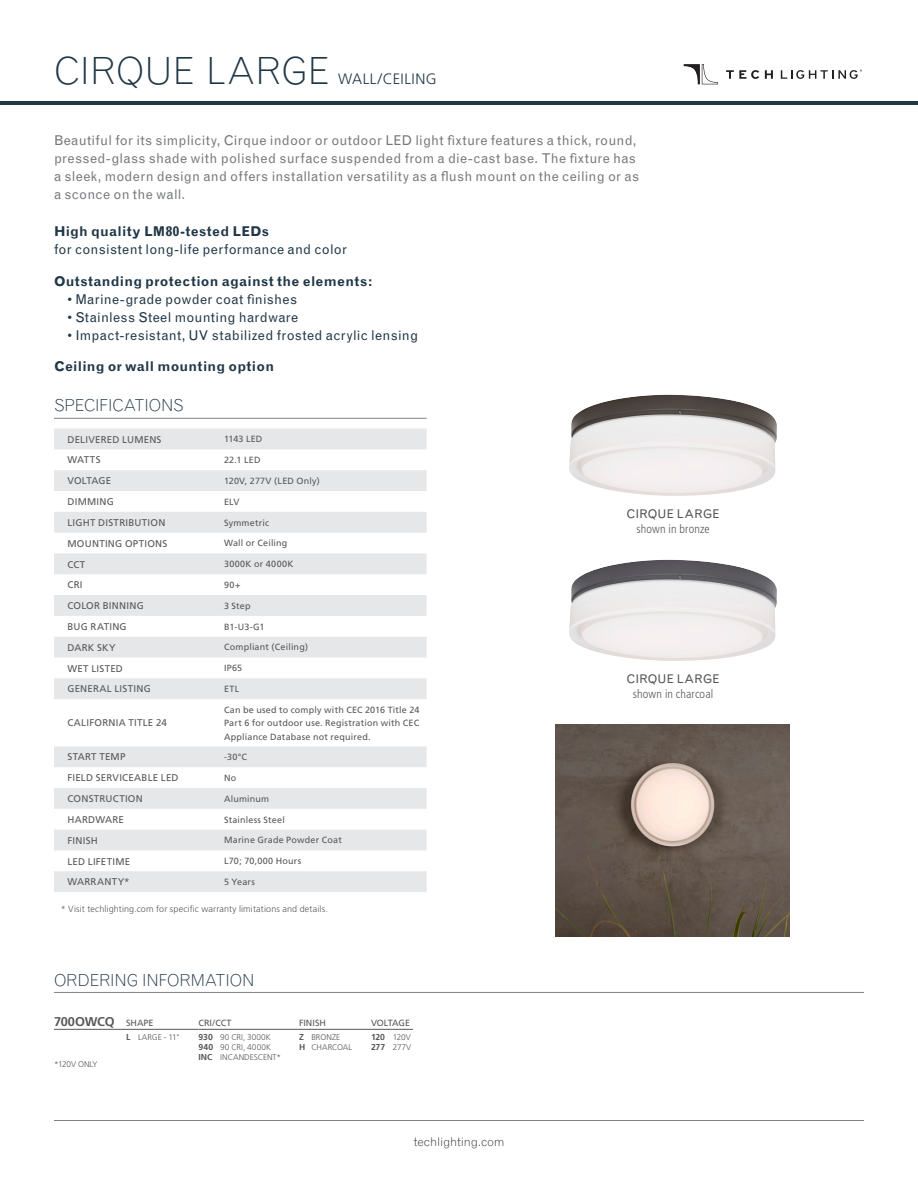
<style>
.page{position:relative;width:918px;height:1188px;background:#fff}
.page>*{position:absolute;margin:0;border:0;box-sizing:border-box;transform-origin:0 0}
.t1{font:300 37.5px "Grotesque";color:#203746}
.Spec_Header{font:300 16.5px "Grotesque";letter-spacing:-.015em;color:#203746}
.t2{font:300 15px "Frutiger";letter-spacing:.035em;color:#203746}
.t3{font:13.5px/18px "Grotesque";letter-spacing:.02em;color:#76787b}
.Sub-bullet{font:13.5px/18px "Grotesque";letter-spacing:.02em;color:#203746}
.Sub-bullet-2{font:700 13.5px "Grotesque";letter-spacing:.02em;color:#203746}
.Product_Options_Head{font:700 12.75px "Frutiger";letter-spacing:-.02em;color:#57585a}
.Product_Detail{font:300 condensed 12px "Frutiger";letter-spacing:.01em;color:#57585a}
.Product{font:12px "Grotesque";letter-spacing:.01em;color:#57585a}
.t4{font:300 12px "Grotesque";letter-spacing:-.01em;color:#231f20}
.t5{font:9.75px "Frutiger";letter-spacing:.025em;color:#57585a}
.t6{font:9.75px "Frutiger";color:#57585a}
.Product_Options_Head-2{font:9px/13.5px "Frutiger";letter-spacing:.02em;color:#57585a;text-align:justify}
.t7{font:300 9px "Frutiger";letter-spacing:.015em;color:#57585a}
.Product_Options_Head-3{font:9px "Frutiger";letter-spacing:.045em;color:#57585a}
.Product_Options_Head-4{font:9px "Frutiger";letter-spacing:-.02em;color:#57585a}
.Product_Options{font:300 8.25px "Frutiger";color:#57585a}
.s1{font-weight:700}
.s2{font-weight:700;font-size:8.7px}
</style>
<div class="page">
<svg style="left:726px;top:70px;width:33px;height:9px"></svg>
<svg style="left:765px;top:70px;width:8px;height:9px"></svg>
<svg style="left:781px;top:70px;width:81px;height:9px"></svg>
<svg style="left:684px;top:64px;width:34px;height:20px"></svg>
<hr style="left:0;top:101px;width:918px;height:4px;background:#203746">
<hr style="left:54px;top:1120px;width:810px;height:1px;background:#808285">
<img style="left:569px;top:395px;width:208px;height:101px">
<img style="left:569px;top:560px;width:208px;height:101px">
<img style="left:555px;top:725px;width:234px;height:211px">
<hr style="left:54px;top:992px;width:810px;height:1px;background:#808285">
<hr style="left:54px;top:1029px;width:72px;height:1px;background:#57585a">
<hr style="left:126px;top:1029px;width:73px;height:1px;background:#57585a">
<hr style="left:199px;top:1029px;width:100px;height:1px;background:#57585a">
<hr style="left:299px;top:1029px;width:72px;height:1px;background:#57585a">
<hr style="left:371px;top:1029px;width:42px;height:1px;background:#57585a">
<svg style="left:54px;top:429px;width:373px;height:463px"></svg>
<hr style="left:54px;top:418px;width:373px;height:1px;background:#808285">
<p class="t1" style="left:54px;top:48px;width:278px">CIRQUE LARGE</p>
<p class="t2" style="left:338px;top:70px;width:100px">WALL/CEILING</p>
<p class="t3" style="left:54px;top:132px;width:587px">Beautiful for its simplicity, Cirque indoor or outdoor LED light fixture features a thick, round, pressed-glass shade with polished surface suspended from a die-cast base. The fixture has a sleek, modern design and offers installation versatility as a flush mount on the ceiling or as a sconce on the wall.</p>
<p class="Sub-bullet" style="left:54px;top:223px;width:295px"><span class="s1">High quality LM80-tested LEDs<br></span>for consistent long-life performance and color</p>
<p class="Sub-bullet-2" style="left:54px;top:273px;width:320px">Outstanding protection against the elements:</p>
<p class="Sub-bullet" style="left:68px;top:290px;width:231px">• Marine-grade powder coat finishes</p>
<p class="Sub-bullet" style="left:68px;top:308px;width:232px">• Stainless Steel mounting hardware</p>
<p class="Sub-bullet" style="left:68px;top:326px;width:352px">• Impact-resistant, UV stabilized frosted acrylic lensing</p>
<p class="Sub-bullet-2" style="left:54px;top:359px;width:222px">Ceiling or wall mounting option</p>
<p class="Spec_Header" style="left:54px;top:396px;width:131px">SPECIFICATIONS</p>
<p class="t5" style="left:68px;top:434px;width:96px">DELIVERED LUMENS</p>
<p class="Product_Options_Head-2" style="left:224px;top:433px;width:40px">1143 LED</p>
<p class="t5" style="left:68px;top:454px;width:35px">WATTS</p>
<p class="Product_Options_Head-2" style="left:224px;top:453px;width:38px">22.1 LED</p>
<p class="t6" style="left:68px;top:475px;width:45px">VOLTAGE</p>
<p class="Product_Options_Head-2" style="left:224px;top:474px;width:97px">120V, 277V (LED Only)</p>
<p class="t5" style="left:68px;top:496px;width:48px">DIMMING</p>
<p class="Product_Options_Head-2" style="left:224px;top:495px;width:17px">ELV</p>
<p class="t5" style="left:68px;top:517px;width:99px">LIGHT DISTRIBUTION</p>
<p class="Product_Options_Head-2" style="left:224px;top:516px;width:47px">Symmetric</p>
<p class="t5" style="left:68px;top:538px;width:101px">MOUNTING OPTIONS</p>
<p class="Product_Options_Head-2" style="left:224px;top:537px;width:65px">Wall or Ceiling</p>
<p class="t5" style="left:68px;top:558px;width:19px">CCT</p>
<p class="Product_Options_Head-3" style="left:224px;top:559px;width:71px">3000K or 4000K</p>
<p class="t5" style="left:68px;top:579px;width:17px">CRI</p>
<p class="Product_Options_Head-2" style="left:224px;top:578px;width:18px">90+</p>
<p class="t5" style="left:68px;top:600px;width:78px">COLOR BINNING</p>
<p class="Product_Options_Head-2" style="left:224px;top:599px;width:28px">3 Step</p>
<p class="t5" style="left:68px;top:621px;width:61px">BUG RATING</p>
<p class="Product_Options_Head-2" style="left:224px;top:620px;width:42px">B1-U3-G1</p>
<p class="t5" style="left:68px;top:642px;width:50px">DARK SKY</p>
<p class="Product_Options_Head-2" style="left:224px;top:641px;width:86px">Compliant (Ceiling)</p>
<p class="t5" style="left:68px;top:662px;width:57px">WET LISTED</p>
<p class="Product_Options_Head-2" style="left:224px;top:661px;width:20px">IP65</p>
<p class="t5" style="left:68px;top:683px;width:85px">GENERAL LISTING</p>
<p class="Product_Options_Head-2" style="left:224px;top:682px;width:17px">ETL</p>
<p class="t5" style="left:68px;top:717px;width:101px">CALIFORNIA TITLE 24</p>
<p class="Product_Options_Head-2" style="left:224px;top:703px;width:197px">Can be used to comply with CEC 2016 Title 24<br>Part 6 for outdoor use. Registration with CEC Appliance Database not required.</p>
<p class="t5" style="left:68px;top:751px;width:60px">START TEMP</p>
<p class="Product_Options_Head-2" style="left:224px;top:750px;width:25px">-30°C</p>
<p class="t5" style="left:68px;top:772px;width:113px">FIELD SERVICEABLE LED</p>
<p class="Product_Options_Head-2" style="left:224px;top:771px;width:14px">No</p>
<p class="t5" style="left:68px;top:793px;width:77px">CONSTRUCTION</p>
<p class="Product_Options_Head-2" style="left:224px;top:792px;width:47px">Aluminum</p>
<p class="t5" style="left:68px;top:814px;width:58px">HARDWARE</p>
<p class="Product_Options_Head-2" style="left:224px;top:813px;width:62px">Stainless Steel</p>
<p class="t5" style="left:68px;top:835px;width:32px">FINISH</p>
<p class="Product_Options_Head-2" style="left:224px;top:834px;width:119px">Marine Grade Powder Coat</p>
<p class="t5" style="left:68px;top:855px;width:64px">LED LIFETIME</p>
<p class="Product_Options_Head-2" style="left:224px;top:854px;width:79px">L70; 70,000 Hours</p>
<p class="t5" style="left:68px;top:876px;width:64px">WARRANTY*</p>
<p class="Product_Options_Head-2" style="left:224px;top:875px;width:32px">5 Years</p>
<p class="t7" style="left:61px;top:904px;width:269px">* Visit techlighting.com for specific warranty limitations and details.</p>
<p class="Spec_Header" style="left:54px;top:970px;width:202px">ORDERING INFORMATION</p>
<p class="Product_Options_Head" style="left:54px;top:1014px;width:62px">700OWCQ</p>
<p class="Product_Options_Head-2" style="left:126px;top:1016px;width:29px">SHAPE</p>
<p class="Product_Options_Head-2" style="left:199px;top:1016px;width:34px">CRI/CCT</p>
<p class="Product_Options_Head-2" style="left:299px;top:1016px;width:28px">FINISH</p>
<p class="Product_Options_Head-4" style="left:371px;top:1017px;width:41px">VOLTAGE</p>
<p class="Product_Options" style="left:126px;top:1032px;width:56px"><span class="s2">L</span> LARGE - 11"</p>
<p class="Product_Options" style="left:199px;top:1032px;width:74px"><span class="s2">930</span> 90 CRI, 3000K</p>
<p class="Product_Options" style="left:199px;top:1043px;width:74px"><span class="s2">940</span> 90 CRI, 4000K</p>
<p class="Product_Options" style="left:199px;top:1053px;width:84px"><span class="s2">INC</span> INCANDESCENT*</p>
<p class="Product_Options" style="left:371px;top:1032px;width:41px"><span class="s2">120</span> 120V</p>
<p class="Product_Options" style="left:371px;top:1043px;width:42px"><span class="s2">277</span> 277V</p>
<p class="Product_Options" style="left:299px;top:1032px;width:43px"><span class="s2">Z</span> BRONZE</p>
<p class="Product_Options" style="left:299px;top:1043px;width:55px"><span class="s2">H</span> CHARCOAL</p>
<p class="Product_Options" style="left:54px;top:1059px;width:45px">*120V ONLY</p>
<h3 class="t4" style="left:414px;top:1134px;width:92px">techlighting.com</h3>
<p class="Product" style="left:627px;top:507px;width:95px">CIRQUE LARGE</p>
<p class="Product_Detail" style="left:636px;top:522px;width:75px">shown in bronze</p>
<p class="Product" style="left:627px;top:672px;width:95px">CIRQUE LARGE</p>
<p class="Product_Detail" style="left:633px;top:687px;width:82px">shown in charcoal</p>
</div>
